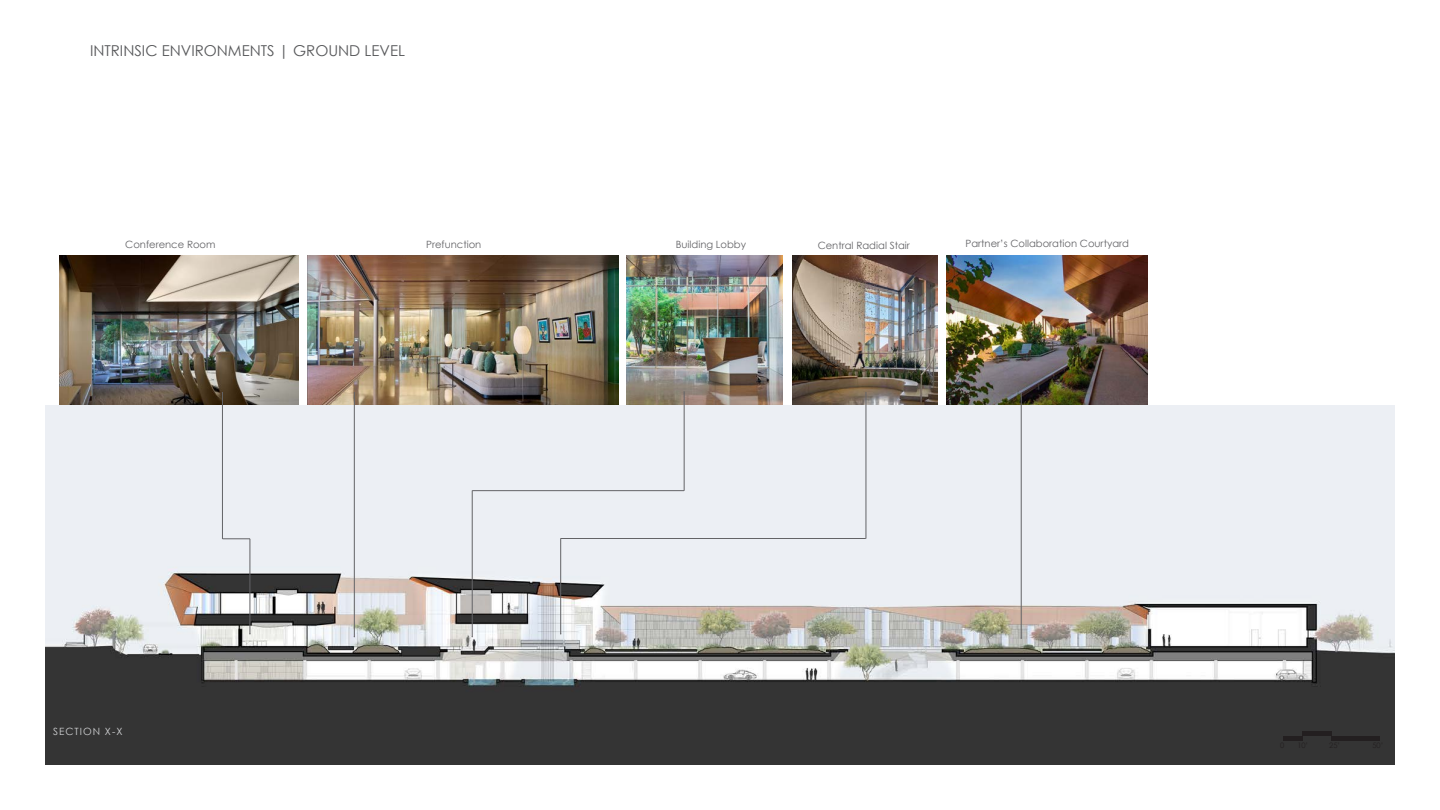
<style>
.page{position:relative;width:1440px;height:810px;background:#fff}
.page>*{position:absolute;margin:0;border:0;box-sizing:border-box;transform-origin:0 0}
.t1{font:15px "Century Gothic";color:#57585a}
.t2{font:10px "Century Gothic";color:#636366}
.t3{font:10px "Century Gothic";letter-spacing:.1em;color:#d1d2d4}
</style>
<div class="page">
<img style="left:45px;top:405px;width:1350px;height:360px">
<hr style="left:1283px;top:736px;width:19px;height:4px;background:#231f20">
<div style="left:1302px;top:731px;width:30px;height:5px;background:#231f20"></div>
<hr style="left:1332px;top:736px;width:48px;height:4px;background:#231f20">
<img style="left:60px;top:256px;width:239px;height:149px">
<img style="left:307px;top:256px;width:311px;height:149px">
<hr style="left:222px;top:392px;width:1px;height:147px;background:#636366">
<svg style="left:223px;top:539px;width:27px;height:1px"></svg>
<hr style="left:250px;top:539px;width:1px;height:95px;background:#636366">
<img style="left:793px;top:256px;width:145px;height:149px">
<img style="left:627px;top:256px;width:156px;height:149px">
<hr style="left:354px;top:392px;width:1px;height:245px;background:#636366">
<hr style="left:472px;top:490px;width:1px;height:147px;background:#636366">
<hr style="left:472px;top:490px;width:212px;height:1px;background:#636366">
<hr style="left:684px;top:391px;width:1px;height:100px;background:#636366">
<hr style="left:866px;top:392px;width:1px;height:147px;background:#636366">
<hr style="left:561px;top:538px;width:305px;height:1px;background:#636366">
<hr style="left:560px;top:538px;width:1px;height:96px;background:#636366">
<img style="left:946px;top:256px;width:201px;height:149px">
<hr style="left:1021px;top:392px;width:1px;height:246px;background:#636366">
<p class="t1" style="left:90px;top:40px;width:317px">INTRINSIC ENVIRONMENTS | GROUND LEVEL</p>
<p class="t2" style="left:125px;top:237px;width:92px">Conference Room</p>
<p class="t2" style="left:426px;top:237px;width:57px">Prefunction</p>
<p class="t2" style="left:676px;top:237px;width:72px">Building Lobby</p>
<p class="t2" style="left:818px;top:238px;width:94px">Central Radial Stair</p>
<p class="t2" style="left:965px;top:236px;width:165px">Partner’s Collaboration Courtyard</p>
<p class="t3" style="left:53px;top:725px;width:71px">SECTION X-X</p>
</div>
